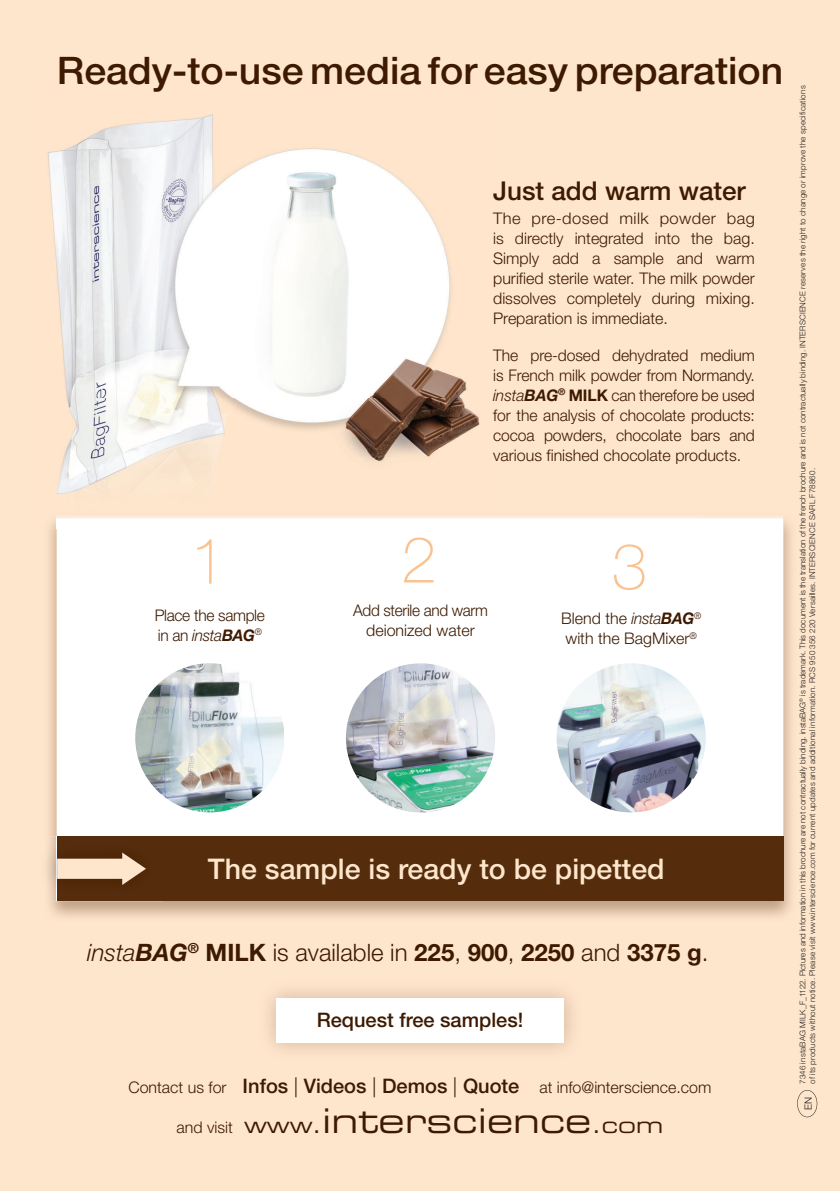
<style>
.page{position:relative;width:840px;height:1191px;background:#fff}
.page>*{position:absolute;margin:0;border:0;box-sizing:border-box;transform-origin:0 0}
.t1{font:100 64px "Helvetica Neue LT Std";color:#fbc290}
.t2{font:500 38px "Helvetica Neue LT Std";color:#3d1a00}
.t3{font:34px "Eurostile LT Std Ex 2";color:#3d1a00}
.t4{font:500 28.4px "Helvetica Neue LT Std";color:#fee6cc}
.t5{font:500 26px "Helvetica Neue LT Std";color:#3d1a00}
.t6{font:700 24px "Helvetica Neue LT Std";color:#3d1a00}
.t7{font:500 20px "Helvetica Neue LT Std";color:#3d1a00}
.t8{font:300 16px/20px "Helvetica Neue LT Std";color:#3d1a00;text-align:justify}
.t9{font:300 16px/20px "Helvetica Neue LT Std";letter-spacing:-.02em;color:#3d1a00;text-align:center;scale:.96 1}
.t10{font:300 16px/20px "Helvetica Neue LT Std";letter-spacing:-.02em;color:#3d1a00}
.t11{font:300 10px "Helvetica Neue LT Std";color:#231f20}
.t12{font:300 8px/9.6px "Helvetica Neue LT Std";letter-spacing:.015em;color:#231f20}
.s1{font-style:italic}
.s2{font-weight:700;font-style:italic}
.s3{font-weight:700}
.s4{font-weight:300;font-style:italic}
.s5{font-weight:300}
.s6{font-weight:500;font-size:20px}
.s7{font-size:20px}
.s8{font-family:"Helvetica Neue LT Std";font-weight:300;font-size:16px}
.s9{font-size:22px}
</style>
<div class="page">
<div style="left:0;top:0;width:839px;height:1191px;background:#fee6cc"></div>
<img style="left:47px;top:114px;width:433px;height:380px">
<img style="left:268px;top:990px;width:305px;height:61px">
<div style="left:276px;top:998px;width:287px;height:44px;background:#fff"></div>
<img style="left:49px;top:516px;width:742px;height:401px">
<img style="left:49px;top:516px;width:8px;height:12px">
<div style="left:57px;top:516px;width:725px;height:320px;background:#fff"></div>
<img style="left:57px;top:516px;width:645px;height:12px">
<svg style="left:797px;top:1090px;width:19px;height:27px"></svg>
<img style="left:135px;top:663px;width:149px;height:149px;border-radius:50%">
<img style="left:346px;top:663px;width:149px;height:149px;border-radius:50%">
<img style="left:556px;top:663px;width:149px;height:149px;border-radius:50%">
<div style="left:57px;top:836px;width:725px;height:65px;background:#552d0d"></div>
<img style="left:47px;top:836px;width:10px;height:65px">
<svg style="left:57px;top:852px;width:89px;height:33px"></svg>
<h2 class="t2" style="left:57px;top:57px;width:727px">Ready-to-use media for easy preparation</h2>
<h3 class="t5" style="left:493px;top:182px;width:254px">Just add warm water</h3>
<h1 class="t1" style="left:190px;top:538px;width:37px">1</h1>
<p class="t10" style="left:155px;top:607px;width:112px">Place the sample in an <span class="s1">insta</span><span class="s2">BAG</span><sup>®</sup></p>
<h1 class="t1" style="left:401px;top:537px;width:37px">2</h1>
<p class="t8" style="left:493px;top:210px;width:263px">The pre-dosed milk powder bag is directly integrated into the bag.<br>Simply add a sample and warm purified sterile water. The milk powder dissolves completely during mixing.<br>Preparation is immediate.</p>
<p class="t8" style="left:493px;top:347px;width:263px">The pre-dosed dehydrated medium is French milk powder from Normandy. <span class="s1">insta</span><span class="s2">BAG</span><sup>®</sup> <span class="s3">MILK</span> can therefore be used for the analysis of chocolate products: cocoa powders, chocolate bars and various finished chocolate products.</p>
<h1 class="t1" style="left:611px;top:544px;width:37px">3</h1>
<p class="t9" style="left:353px;top:602px;width:142px">Add sterile and warm deionized water</p>
<p class="t8" style="left:561px;top:610px;width:141px">Blend the <span class="s1">insta</span><span class="s2">BAG</span><sup>® </sup>with the BagMixer<sup>®</sup></p>
<h3 class="t4" style="left:208px;top:858px;width:458px">The sample is ready to be pipetted</h3>
<h3 class="t6" style="left:87px;top:943px;width:622px"><span class="s4">insta</span><span class="s1">BAG</span><sup>®</sup> MILK <span class="s5">is available in</span> 225<span class="s5">,</span> 900<span class="s5">,</span> 2250 <span class="s5">and</span> 3375 g<span class="s5">.</span></h3>
<p class="t7" style="left:316px;top:1013px;width:208px">Request free samples!</p>
<p class="t8" style="left:128px;top:1079px;width:584px">Contact us for <span class="s6">Infos</span> <span class="s7">|</span> <span class="s6">Videos</span> <span class="s7">|</span> <span class="s6">Demos</span> <span class="s7">|</span> <span class="s6">Quote</span> at info@interscience.com</p>
<h3 class="t3" style="left:176px;top:1104px;width:488px"><span class="s8">and visit</span> <span class="s9">www.</span>interscience<span class="s9">.com</span></h3>
<p class="t12" style="left:798px;top:1083px;width:999px;rotate:-90deg">7346 instaBAG MILK_F_1122. Pictures and information in this brochure are not contractually binding. instaBAG<sup>®</sup> is trademark. This document is the translation of the french brochure and is not contractually binding. INTERSCIENCE reserves the right to change or improve the specifications of its products without notice. Please visit www.interscience.com for current updates and additional information. RCS 950 356 220 Versailles. INTERSCIENCE SARL F78860.</p>
<p class="t11" style="left:804px;top:1110px;width:14px;rotate:-90deg">EN</p>
</div>
